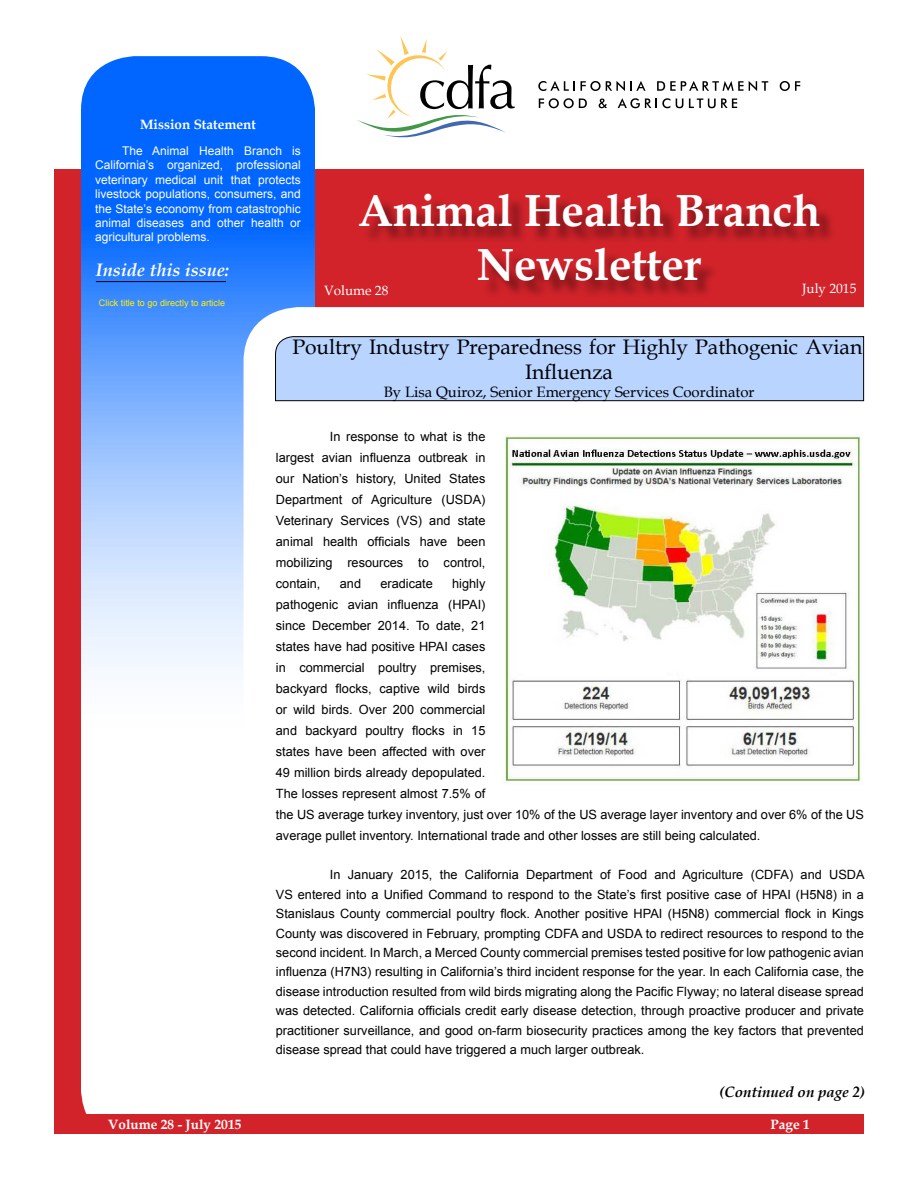
<style>
.page{position:relative;width:918px;height:1188px;background:#fff}
.page>*{position:absolute;margin:0;border:0;box-sizing:border-box;transform-origin:0 0}
.t1{font:700 45px/54px "Book Antiqua";color:#fff;text-align:center}
.t2{font:21px/25.2px "Book Antiqua";color:#000}
.t3{font:italic 700 18px "Book Antiqua";color:#fff}
.t4{font:15px "Book Antiqua";color:#000}
.t5{font:italic 700 15px "Book Antiqua";color:#000}
.t6{font:700 13.5px "Book Antiqua";color:#fff}
.t7{font:13.5px "Book Antiqua";color:#fff}
.t8{font:12.75px/21px "Arial";color:#000;text-align:justify}
.t9{font:12px/14.4px "Arial";color:#fff;text-align:justify}
.t10{font:9px "Arial";color:#fff200}
</style>
<div class="page">
<div style="left:54px;top:169px;width:810px;height:965px;background:#d2232a"></div>
<svg style="left:81px;top:56px;width:234px;height:1058px;background:#99c1fe"></svg>
<div style="left:243px;top:306px;width:622px;height:808px;background:#fff"></div>
<hr style="left:96px;top:281px;width:130px;height:1px;background:#000">
<div style="left:275px;top:336px;width:589px;height:65px;background:#b8d4ff"></div>
<div style="left:362px;top:196px;width:476px;height:103px;background:#000;opacity:.45"></div>
<svg style="left:357px;top:36px;width:158px;height:101px"></svg>
<svg style="left:538px;top:81px;width:37px;height:10px"></svg>
<svg style="left:581px;top:81px;width:44px;height:10px"></svg>
<svg style="left:631px;top:81px;width:15px;height:10px"></svg>
<svg style="left:657px;top:81px;width:111px;height:10px"></svg>
<svg style="left:780px;top:81px;width:20px;height:10px"></svg>
<svg style="left:539px;top:98px;width:48px;height:10px"></svg>
<svg style="left:599px;top:99px;width:8px;height:9px"></svg>
<svg style="left:618px;top:98px;width:65px;height:10px"></svg>
<svg style="left:689px;top:99px;width:48px;height:9px"></svg>
<img style="left:503px;top:435px;width:360px;height:350px">
<p class="t6" style="left:140px;top:115px;width:117px">Mission Statement</p>
<p class="t9" style="left:95px;top:144px;width:207px;text-indent:27px">The Animal Health Branch is California’s organized, professional veterinary medical unit that protects livestock populations, consumers, and the State’s economy from catastrophic animal diseases and other health or agricultural problems.</p>
<h3 class="t3" style="left:96px;top:257px;width:135px">Inside this issue:</h3>
<p class="t10" style="left:99px;top:297px;width:128px">Click title to go directly to article</p>
<h1 class="t1" style="left:358px;top:184px;width:464px">Animal Health Branch<br>Newsletter</h1>
<p class="t7" style="left:324px;top:281px;width:66px">Volume 28</p>
<p class="t7" style="left:802px;top:279px;width:56px">July 2015</p>
<h2 class="t2" style="left:525px;top:334px;width:339px;text-indent:-233px">Poultry Industry Preparedness for Highly Pathogenic Avian<br>Influenza</h2>
<p class="t4" style="left:384px;top:381px;width:372px">By Lisa Quiroz, Senior Emergency Services Coordinator</p>
<p class="t8" style="left:276px;top:426px;width:211px;text-indent:54px">In response to what is the largest avian influenza outbreak in our Nation’s history, United States Department of Agriculture (USDA)<br>Veterinary Services (VS) and state animal health officials have been mobilizing resources to control, contain,</p>
<p class="t8" style="left:276px;top:573px;width:590px;text-align:left;text-indent:176px">highly<br>pathogenic avian influenza (HPAI)<br>since December 2014. To date, 21<br>states have had positive HPAI cases<br>in commercial poultry premises,<br>backyard flocks, captive wild birds<br>or wild birds. Over 200 commercial<br>and backyard poultry flocks in 15<br>states have been affected with over<br>49 million birds already depopulated.<br>The losses represent almost 7.5% of<br>the US average turkey inventory, just over 10% of the US average layer inventory and over 6% of the US average pullet inventory. International trade and other losses are still being calculated.</p>
<p class="t8" style="left:276px;top:865px;width:590px;line-height:19.5px;text-indent:54px">In January 2015, the California Department of Food and Agriculture (CDFA) and USDA VS entered into a Unified Command to respond to the State’s first positive case of HPAI (H5N8) in a Stanislaus County commercial poultry flock. Another positive HPAI (H5N8) commercial flock in Kings County was discovered in February, prompting CDFA and USDA to redirect resources to respond to the second incident. In March, a Merced County commercial premises tested positive for low pathogenic avian influenza (H7N3) resulting in California’s third incident response for the year. In each California case, the disease introduction resulted from wild birds migrating along the Pacific Flyway; no lateral disease spread was detected. California officials credit early disease detection, through proactive producer and private practitioner surveillance, and good on-farm biosecurity practices among the key factors that prevented disease spread that could have triggered a much larger outbreak.</p>
<p class="t8" style="left:340px;top:573px;width:23px">and</p>
<p class="t8" style="left:380px;top:573px;width:54px">eradicate</p>
<p class="t5" style="left:719px;top:1082px;width:147px">(Continued on page 2)</p>
<p class="t6" style="left:108px;top:1115px;width:135px">Volume 28 - July 2015</p>
<p class="t6" style="left:771px;top:1115px;width:41px">Page 1</p>
</div>
